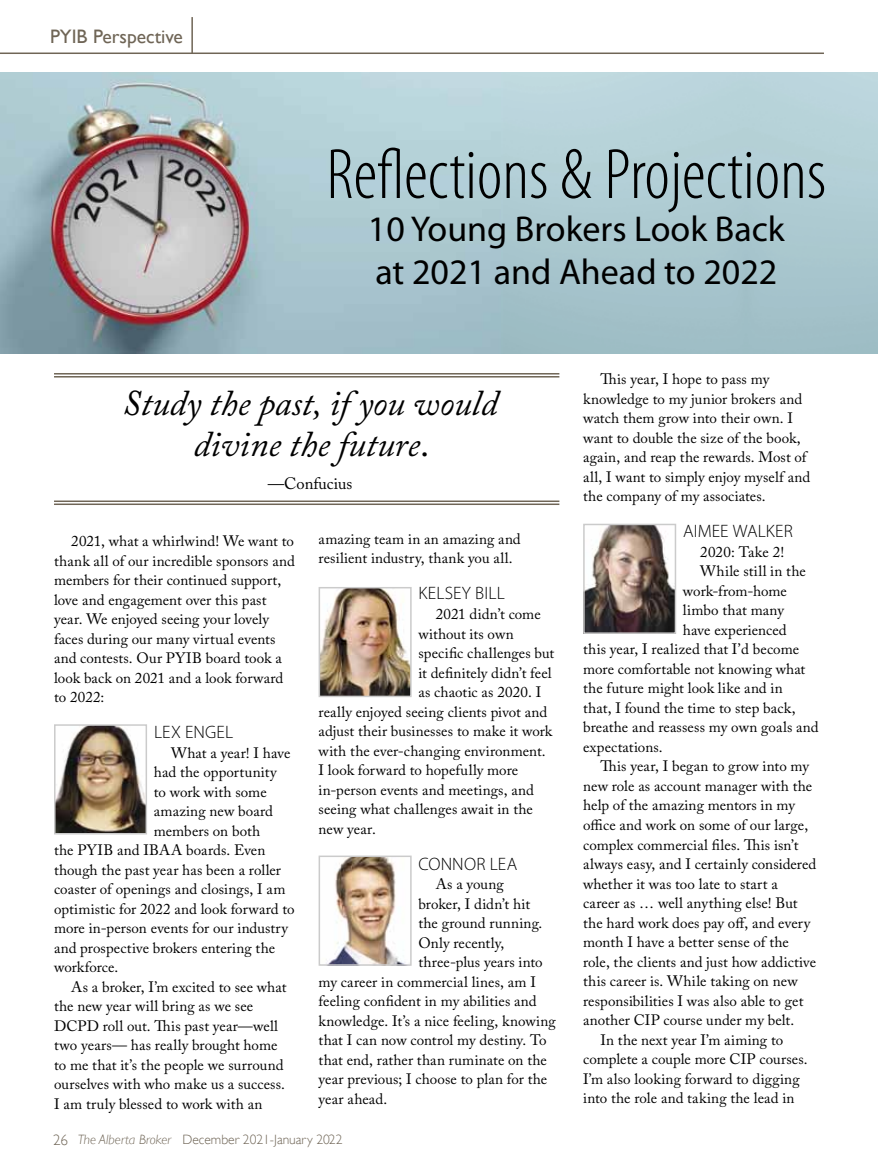
<style>
.page{position:relative;width:878px;height:1175px;background:#fff}
.page>*{position:absolute;margin:0;border:0;box-sizing:border-box;transform-origin:0 0}
.t1{font:300 condensed 72px "Myriad Pro";color:#000}
.t2{font:36px/43.2px "Myriad Pro";color:#000}
.t3{font:italic 36px/40.5px "Adobe Caslon Pro";color:#000;text-align:center}
.t4{font:19.5px "Gill Sans";color:#6f6556}
.t5{font:300 18px "Myriad Pro";letter-spacing:.01em;color:#000}
.t6{font:16.5px "Adobe Caslon Pro";color:#000}
.t7{font:15px/19.5px "Adobe Caslon Pro";letter-spacing:.005em;color:#000}
.t8{font:300 13.5px "Gill Sans";color:#6f6556}
.s1{font-style:normal}
.s2{font-size:15px}
.s3{font-style:italic}
</style>
<div class="page">
<img style="left:0;top:73px;width:502px;height:280px">
<hr style="left:0;top:52px;width:824px;height:2px;background:#6f6556">
<hr style="left:191px;top:17px;width:2px;height:36px;background:#6f6556">
<img style="left:57px;top:727px;width:87px;height:104px">
<div style="left:54px;top:724px;width:93px;height:110px;border:2px solid #cbcbcb"></div>
<img style="left:321px;top:590px;width:87px;height:104px">
<div style="left:318px;top:587px;width:93px;height:110px;border:2px solid #cbcbcb"></div>
<img style="left:586px;top:527px;width:87px;height:104px">
<div style="left:583px;top:524px;width:93px;height:110px;border:2px solid #cbcbcb"></div>
<img style="left:330px;top:858px;width:72px;height:104px">
<div style="left:318px;top:855px;width:93px;height:110px;border:2px solid #cbcbcb"></div>
<hr style="left:54px;top:373px;width:505px;height:1px;background:#6f6556">
<hr style="left:54px;top:376px;width:505px;height:1px;background:#6f6556">
<hr style="left:54px;top:500px;width:505px;height:2px;background:#6f6556">
<hr style="left:54px;top:503px;width:505px;height:2px;background:#6f6556">
<h3 class="t4" style="left:50px;top:25px;width:134px">PYIB Perspective</h3>
<h1 class="t1" style="left:326px;top:132px;width:501px">Reflections &amp; Projections</h1>
<h2 class="t2" style="left:368px;top:207px;width:419px">10 Young Brokers Look Back at 2021 and Ahead to 2022</h2>
<h2 class="t3" style="left:122px;top:383px;width:376px">Study the past, if you would divine the future<span class="s1">.</span></h2>
<p class="t6" style="left:268px;top:473px;width:86px">—Confucius</p>
<p class="t7" style="left:54px;top:531px;width:242px;text-indent:17px">2021, what a whirlwind! We want to thank all of our incredible sponsors and members for their continued support, love and engagement over this past year. We enjoyed seeing your lovely faces during our many virtual events and contests. Our PYIB board took a look back on 2021 and a look forward to 2022:</p>
<p class="t5" style="left:154px;top:721px;width:81px">LEX ENGEL</p>
<p class="t7" style="left:171px;top:742px;width:121px">What a year! I have</p>
<p class="t7" style="left:154px;top:762px;width:124px">had the opportunity</p>
<p class="t7" style="left:154px;top:781px;width:114px">to work with some</p>
<p class="t7" style="left:154px;top:801px;width:121px">amazing new board</p>
<p class="t7" style="left:154px;top:820px;width:108px">members on both</p>
<p class="t7" style="left:54px;top:840px;width:213px">the PYIB and IBAA boards. Even</p>
<p class="t7" style="left:54px;top:859px;width:228px">though the past year has been a roller</p>
<p class="t7" style="left:54px;top:879px;width:233px">coaster of openings and closings, I am</p>
<p class="t7" style="left:54px;top:898px;width:242px">optimistic for 2022 and look forward to</p>
<p class="t7" style="left:54px;top:918px;width:235px">more in-person events for our industry</p>
<p class="t7" style="left:54px;top:937px;width:223px">and prospective brokers entering the</p>
<p class="t7" style="left:54px;top:957px;width:66px">workforce.</p>
<p class="t7" style="left:71px;top:976px;width:217px">As a broker, I’m excited to see what</p>
<p class="t7" style="left:54px;top:996px;width:201px">the new year will bring as we see</p>
<p class="t7" style="left:54px;top:1015px;width:226px">DCPD roll out. This past year—well</p>
<p class="t7" style="left:54px;top:1035px;width:225px">two years— has really brought home</p>
<p class="t7" style="left:54px;top:1054px;width:231px">to me that it’s the people we surround</p>
<p class="t7" style="left:54px;top:1074px;width:232px">ourselves with who make us a success.</p>
<p class="t7" style="left:54px;top:1093px;width:210px">I am truly blessed to work with an</p>
<p class="t7" style="left:318px;top:529px;width:204px">amazing team in an amazing and resilient industry, thank you all.</p>
<p class="t5" style="left:418px;top:582px;width:88px">KELSEY BILL</p>
<p class="t7" style="left:435px;top:604px;width:106px">2021 didn’t come</p>
<p class="t7" style="left:418px;top:623px;width:97px">without its own</p>
<p class="t7" style="left:418px;top:643px;width:137px">specific challenges but</p>
<p class="t7" style="left:418px;top:662px;width:135px">it definitely didn’t feel</p>
<p class="t7" style="left:418px;top:682px;width:124px">as chaotic as 2020. I</p>
<p class="t7" style="left:318px;top:701px;width:230px">really enjoyed seeing clients pivot and</p>
<p class="t7" style="left:318px;top:721px;width:235px">adjust their businesses to make it work</p>
<p class="t7" style="left:318px;top:740px;width:228px">with the ever-changing environment.</p>
<p class="t7" style="left:318px;top:760px;width:201px">I look forward to hopefully more</p>
<p class="t7" style="left:318px;top:779px;width:217px">in-person events and meetings, and</p>
<p class="t7" style="left:318px;top:799px;width:216px">seeing what challenges await in the</p>
<p class="t7" style="left:318px;top:818px;width:59px">new year.</p>
<p class="t5" style="left:418px;top:852px;width:98px">CONNOR LEA</p>
<p class="t7" style="left:435px;top:874px;width:70px">As a young</p>
<p class="t7" style="left:418px;top:893px;width:113px">broker, I didn’t hit</p>
<p class="t7" style="left:418px;top:913px;width:125px">the ground running.</p>
<p class="t7" style="left:418px;top:932px;width:87px">Only recently,</p>
<p class="t7" style="left:418px;top:952px;width:126px">three-plus years into</p>
<p class="t7" style="left:318px;top:971px;width:219px">my career in commercial lines, am I</p>
<p class="t7" style="left:318px;top:991px;width:219px">feeling confident in my abilities and</p>
<p class="t7" style="left:318px;top:1010px;width:239px">knowledge. It’s a nice feeling, knowing</p>
<p class="t7" style="left:318px;top:1030px;width:229px">that I can now control my destiny. To</p>
<p class="t7" style="left:318px;top:1049px;width:230px">that end, rather than ruminate on the</p>
<p class="t7" style="left:318px;top:1069px;width:230px">year previous; I choose to plan for the</p>
<p class="t7" style="left:318px;top:1088px;width:70px">year ahead.</p>
<p class="t8" style="left:53px;top:1131px;width:291px"><span class="s2">26</span> <span class="s3">The Alberta Broker</span> December 2021-January 2022</p>
<p class="t7" style="left:583px;top:369px;width:228px;text-indent:17px">This year, I hope to pass my knowledge to my junior brokers and watch them grow into their own. I want to double the size of the book, again, and reap the rewards. Most of all, I want to simply enjoy myself and the company of my associates.</p>
<p class="t5" style="left:683px;top:520px;width:107px">AIMEE WALKER</p>
<p class="t7" style="left:700px;top:542px;width:85px">2020: Take 2!</p>
<p class="t7" style="left:700px;top:561px;width:107px">While still in the</p>
<p class="t7" style="left:683px;top:581px;width:105px">work-from-home</p>
<p class="t7" style="left:683px;top:600px;width:102px">limbo that many</p>
<p class="t7" style="left:683px;top:620px;width:105px">have experienced</p>
<p class="t7" style="left:583px;top:639px;width:217px">this year, I realized that I’d become</p>
<p class="t7" style="left:583px;top:659px;width:224px">more comfortable not knowing what</p>
<p class="t7" style="left:583px;top:678px;width:201px">the future might look like and in</p>
<p class="t7" style="left:583px;top:698px;width:214px">that, I found the time to step back,</p>
<p class="t7" style="left:583px;top:717px;width:237px">breathe and reassess my own goals and</p>
<p class="t7" style="left:583px;top:737px;width:81px">expectations.</p>
<p class="t7" style="left:600px;top:756px;width:210px">This year, I began to grow into my</p>
<p class="t7" style="left:583px;top:776px;width:231px">new role as account manager with the</p>
<p class="t7" style="left:583px;top:795px;width:213px">help of the amazing mentors in my</p>
<p class="t7" style="left:583px;top:815px;width:226px">office and work on some of our large,</p>
<p class="t7" style="left:583px;top:834px;width:217px">complex commercial files. This isn’t</p>
<p class="t7" style="left:583px;top:854px;width:235px">always easy, and I certainly considered</p>
<p class="t7" style="left:583px;top:873px;width:196px">whether it was too late to start a</p>
<p class="t7" style="left:583px;top:893px;width:216px">career as … well anything else! But</p>
<p class="t7" style="left:583px;top:912px;width:229px">the hard work does pay off, and every</p>
<p class="t7" style="left:583px;top:932px;width:207px">month I have a better sense of the</p>
<p class="t7" style="left:583px;top:951px;width:235px">role, the clients and just how addictive</p>
<p class="t7" style="left:583px;top:971px;width:216px">this career is. While taking on new</p>
<p class="t7" style="left:583px;top:990px;width:222px">responsibilities I was also able to get</p>
<p class="t7" style="left:583px;top:1010px;width:213px">another CIP course under my belt.</p>
<p class="t7" style="left:600px;top:1029px;width:184px">In the next year I’m aiming to</p>
<p class="t7" style="left:583px;top:1049px;width:226px">complete a couple more CIP courses.</p>
<p class="t7" style="left:583px;top:1068px;width:218px">I’m also looking forward to digging</p>
<p class="t7" style="left:583px;top:1088px;width:213px">into the role and taking the lead in</p>
</div>
